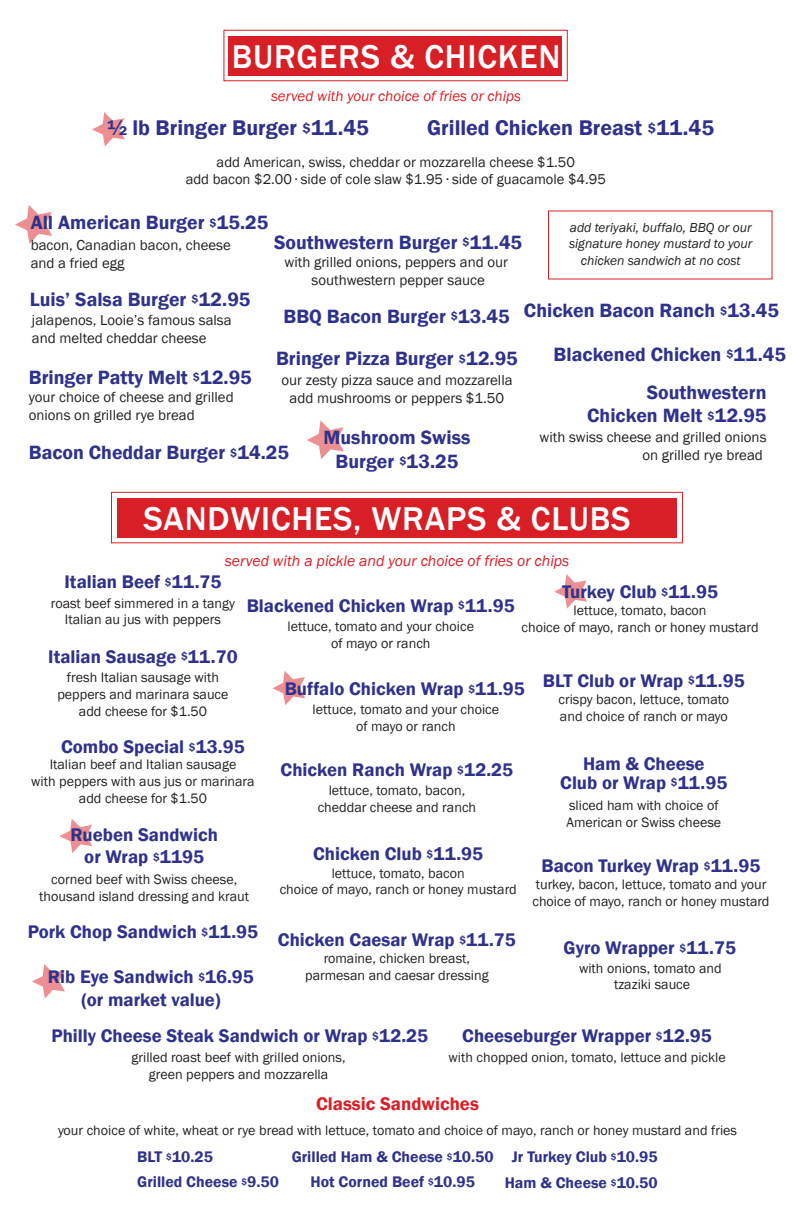
<style>
.page{position:relative;width:792px;height:1224px;background:#fff}
.page>*{position:absolute;margin:0;border:0;box-sizing:border-box;transform-origin:0 0}
.t1{font:500 33.8px "Franklin Gothic";letter-spacing:.025em;color:#fff}
.t2{font:600 21.9px "Franklin Gothic";color:#2e328a}
.t3{font:600 19.8px/23.7px "Franklin Gothic";color:#2e328a;text-align:center}
.t4{font:600 18.8px/22.5px "Franklin Gothic";color:#2e328a;text-align:center}
.t5{font:600 18.8px "Franklin Gothic";color:#d91f26}
.t6{font:600 15.8px/25.9px "Franklin Gothic";color:#2e328a}
.t7{font:italic 15.6px "Franklin Gothic";color:#d91f26}
.t8{font:italic 15px "Franklin Gothic";color:#d91f26}
.t9{font:14.8px/17.8px "Franklin Gothic";color:#231f20}
.t10{font:14.6px/17.5px "Franklin Gothic";color:#231f20;text-align:center}
.t11{font:14.1px/16.9px "Franklin Gothic";color:#231f20;text-align:center}
.t12{font:italic 13.4px/16.1px "Franklin Gothic";color:#231f20;text-align:center}
.s1{font-size:14.6px}
.s2{font-size:12.4px}
.s3{font-size:11.7px}
.s4{font-size:9.9px}
</style>
<div class="page">
<svg style="left:307px;top:420px;width:37px;height:39px"></svg>
<svg style="left:92px;top:112px;width:33px;height:34px"></svg>
<svg style="left:554px;top:574px;width:33px;height:35px"></svg>
<svg style="left:272px;top:671px;width:33px;height:34px"></svg>
<svg style="left:15px;top:205px;width:37px;height:39px"></svg>
<div style="left:229px;top:36px;width:333px;height:39px;background:#d91f26"></div>
<div style="left:223px;top:30px;width:345px;height:51px;border:1px solid #d91f26"></div>
<div style="left:117px;top:498px;width:559px;height:39px;background:#d91f26"></div>
<div style="left:111px;top:492px;width:572px;height:51px;border:1px solid #d91f26"></div>
<svg style="left:60px;top:819px;width:33px;height:34px"></svg>
<svg style="left:32px;top:964px;width:33px;height:35px"></svg>
<h1 class="t1" style="left:232px;top:36px;width:330px">BURGERS &amp; CHICKEN</h1>
<p class="t8" style="left:271px;top:87px;width:252px">served with your choice of fries or chips</p>
<h2 class="t2" style="left:108px;top:115px;width:263px">½ lb Bringer Burger <span class="s1">$</span>11.45</h2>
<h2 class="t2" style="left:427px;top:115px;width:288px">Grilled Chicken Breast <span class="s1">$</span>11.45</h2>
<p class="t10" style="left:186px;top:153px;width:422px">add American, swiss, cheddar or mozzarella cheese $1.50<br>add bacon $2.00 ∙ side of cole slaw $1.95 ∙ side of guacamole $4.95</p>
<h3 class="t3" style="left:31px;top:211px;width:239px">All American Burger <span class="s2">$</span>15.25</h3>
<p class="t9" style="left:31px;top:237px;width:202px">bacon, Canadian bacon, cheese and a fried egg</p>
<h3 class="t3" style="left:274px;top:231px;width:250px">Southwestern Burger <span class="s2">$</span>11.45</h3>
<p class="t9" style="left:285px;top:253px;width:225px;text-align:center">with grilled onions, peppers and our southwestern pepper sauce</p>
<p class="t12" style="left:569px;top:220px;width:185px">add teriyaki, buffalo, BBQ or our signature honey mustard to your chicken sandwich at no cost</p>
<h3 class="t3" style="left:30px;top:288px;width:222px">Luis’ Salsa Burger <span class="s2">$</span>12.95</h3>
<p class="t9" style="left:32px;top:311px;width:201px">jalapenos, Looie’s famous salsa and melted cheddar cheese</p>
<h3 class="t3" style="left:29px;top:366px;width:225px">Bringer Patty Melt <span class="s2">$</span>12.95</h3>
<p class="t9" style="left:29px;top:389px;width:206px">your choice of cheese and grilled onions on grilled rye bread</p>
<h3 class="t3" style="left:284px;top:305px;width:228px">BBQ Bacon Burger <span class="s2">$</span>13.45</h3>
<h3 class="t3" style="left:524px;top:299px;width:257px">Chicken Bacon Ranch <span class="s2">$</span>13.45</h3>
<h3 class="t3" style="left:276px;top:347px;width:243px">Bringer Pizza Burger <span class="s2">$</span>12.95</h3>
<p class="t9" style="left:281px;top:372px;width:233px;text-align:center">our zesty pizza sauce and mozzarella add mushrooms or peppers $1.50</p>
<h3 class="t3" style="left:554px;top:343px;width:234px">Blackened Chicken <span class="s2">$</span>11.45</h3>
<h3 class="t3" style="left:587px;top:380px;width:181px;text-align:right">Southwestern<br>Chicken Melt <span class="s2">$</span>12.95</h3>
<h3 class="t3" style="left:29px;top:441px;width:262px">Bacon Cheddar Burger <span class="s2">$</span>14.25</h3>
<h3 class="t3" style="left:324px;top:426px;width:148px">Mushroom Swiss<br>Burger <span class="s2">$</span>13.25</h3>
<p class="t9" style="left:540px;top:429px;width:228px;text-align:right">with swiss cheese and grilled onions on grilled rye bread</p>
<h1 class="t1" style="left:143px;top:498px;width:488px">SANDWICHES, WRAPS &amp; CLUBS</h1>
<p class="t7" style="left:225px;top:551px;width:346px">served with a pickle and your choice of fries or chips</p>
<h3 class="t4" style="left:64px;top:571px;width:159px">Italian Beef <span class="s3">$</span>11.75</h3>
<p class="t11" style="left:51px;top:595px;width:186px">roast beef simmered in a tangy<br>Italian au jus with peppers</p>
<h3 class="t4" style="left:48px;top:645px;width:191px">Italian Sausage <span class="s3">$</span>11.70</h3>
<p class="t11" style="left:57px;top:669px;width:173px">fresh Italian sausage with peppers and marinara sauce add cheese for $1.50</p>
<h3 class="t4" style="left:562px;top:581px;width:158px">Turkey Club <span class="s3">$</span>11.95</h3>
<h3 class="t4" style="left:247px;top:594px;width:270px">Blackened Chicken Wrap <span class="s3">$</span>11.95</h3>
<p class="t11" style="left:522px;top:602px;width:239px">lettuce, tomato, bacon<br>choice of mayo, ranch or honey mustard</p>
<p class="t11" style="left:288px;top:618px;width:188px">lettuce, tomato and your choice of mayo or ranch</p>
<h3 class="t4" style="left:285px;top:678px;width:242px">Buffalo Chicken Wrap <span class="s3">$</span>11.95</h3>
<p class="t11" style="left:313px;top:701px;width:188px">lettuce, tomato and your choice of mayo or ranch</p>
<h3 class="t4" style="left:543px;top:670px;width:203px">BLT Club or Wrap <span class="s3">$</span>11.95</h3>
<p class="t11" style="left:559px;top:691px;width:172px;text-align:left">crispy bacon, lettuce, tomato and choice of ranch or mayo</p>
<h3 class="t4" style="left:61px;top:736px;width:185px">Combo Special <span class="s3">$</span>13.95</h3>
<p class="t11" style="left:31px;top:756px;width:225px">Italian beef and Italian sausage<br>with peppers with aus jus or marinara add cheese for $1.50</p>
<h3 class="t4" style="left:70px;top:824px;width:149px">Rueben Sandwich or Wrap <span class="s3">$</span>1195</h3>
<p class="t11" style="left:39px;top:871px;width:211px">corned beef with Swiss cheese, thousand island dressing and kraut</p>
<h3 class="t4" style="left:28px;top:921px;width:232px">Pork Chop Sandwich <span class="s3">$</span>11.95</h3>
<h3 class="t4" style="left:48px;top:966px;width:207px">Rib Eye Sandwich <span class="s3">$</span>16.95 (or market value)</h3>
<h3 class="t4" style="left:281px;top:759px;width:234px">Chicken Ranch Wrap <span class="s3">$</span>12.25</h3>
<p class="t11" style="left:318px;top:782px;width:160px">lettuce, tomato, bacon, cheddar cheese and ranch</p>
<h3 class="t4" style="left:313px;top:843px;width:172px">Chicken Club <span class="s3">$</span>11.95</h3>
<p class="t11" style="left:280px;top:865px;width:239px">lettuce, tomato, bacon<br>choice of mayo, ranch or honey mustard</p>
<h3 class="t4" style="left:278px;top:929px;width:240px">Chicken Caesar Wrap <span class="s3">$</span>11.75</h3>
<p class="t11" style="left:305px;top:950px;width:185px">romaine, chicken breast, parmesan and caesar dressing</p>
<h3 class="t4" style="left:560px;top:754px;width:169px;line-height:19px">Ham &amp; Cheese<br>Club or Wrap <span class="s3">$</span>11.95</h3>
<p class="t11" style="left:567px;top:797px;width:156px;text-align:left">sliced ham with choice of<br>American or Swiss cheese</p>
<h3 class="t4" style="left:542px;top:855px;width:220px">Bacon Turkey Wrap <span class="s3">$</span>11.95</h3>
<p class="t11" style="left:533px;top:877px;width:239px;text-align:left">turkey, bacon, lettuce, tomato and your choice of mayo, ranch or honey mustard</p>
<h3 class="t4" style="left:564px;top:937px;width:174px">Gyro Wrapper <span class="s3">$</span>11.75</h3>
<p class="t11" style="left:579px;top:960px;width:144px">with onions, tomato and tzaziki sauce</p>
<h3 class="t4" style="left:51px;top:1025px;width:378px">Philly Cheese Steak Sandwich or Wrap <span class="s3">$</span>12.25</h3>
<p class="t11" style="left:132px;top:1049px;width:216px">grilled roast beef with grilled onions, green peppers and mozzarella</p>
<h3 class="t4" style="left:462px;top:1025px;width:251px">Cheeseburger Wrapper <span class="s3">$</span>12.95</h3>
<p class="t11" style="left:449px;top:1049px;width:279px">with chopped onion, tomato, lettuce and pickle</p>
<h3 class="t5" style="left:316px;top:1092px;width:164px">Classic Sandwiches</h3>
<p class="t11" style="left:58px;top:1122px;width:681px">your choice of white, wheat or rye bread with lettuce, tomato and choice of mayo, ranch or honey mustard and fries</p>
<p class="t6" style="left:137px;top:1144px;width:143px">BLT <span class="s4">$</span>10.25<br>Grilled Cheese <span class="s4">$</span>9.50</p>
<p class="t6" style="left:292px;top:1144px;width:367px">Grilled Ham &amp; Cheese <span class="s4">$</span>10.50 Jr Turkey Club <span class="s4">$</span>10.95</p>
<p class="t6" style="left:310px;top:1169px;width:166px">Hot Corned Beef <span class="s4">$</span>10.95</p>
<p class="t6" style="left:505px;top:1170px;width:154px">Ham &amp; Cheese <span class="s4">$</span>10.50</p>
</div>
